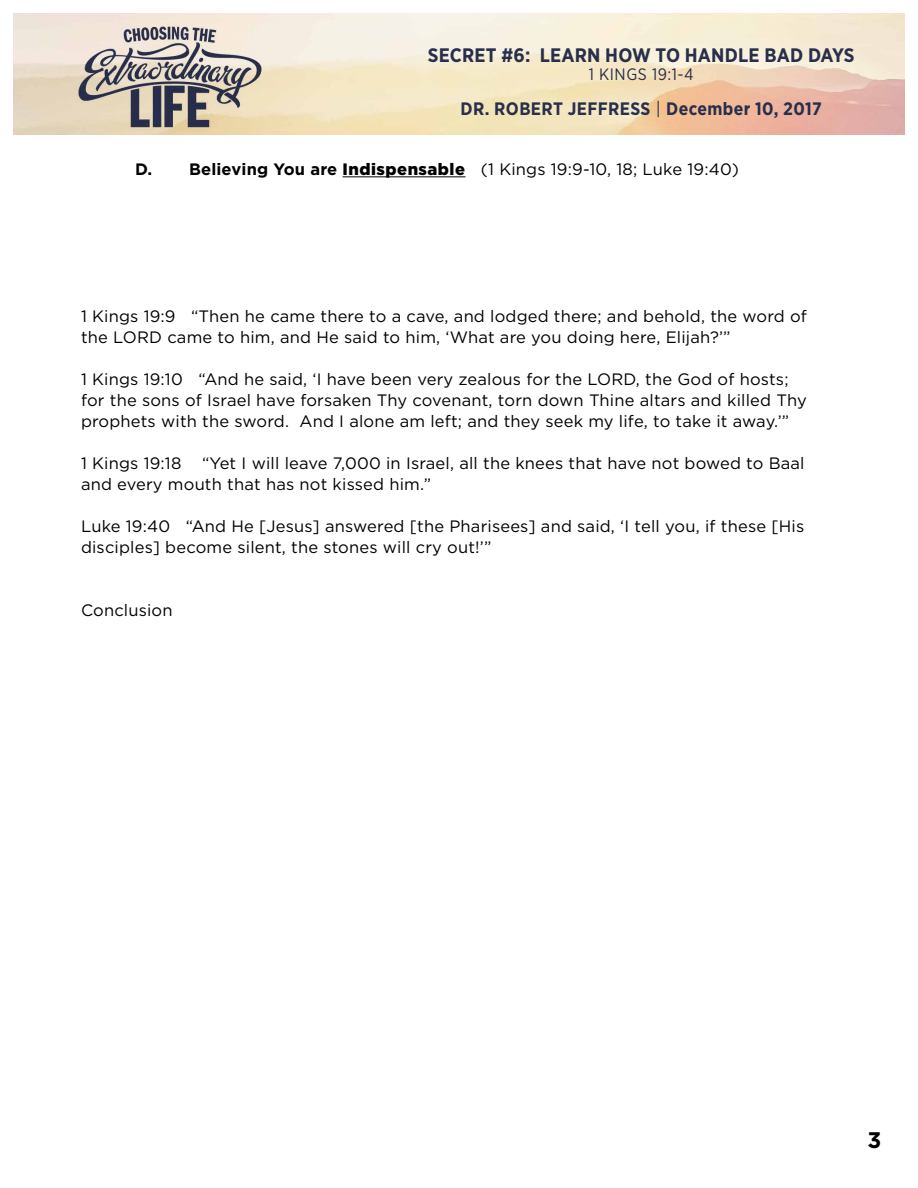
<style>
.page{position:relative;width:918px;height:1188px;background:#fff}
.page>*{position:absolute;margin:0;border:0;box-sizing:border-box;transform-origin:0 0}
.t1{font:700 22.5px "Gotham";color:#000}
.t2{font:700 19.5px "Gotham Narrow";letter-spacing:.01em;color:#292e4b}
.t3{font:700 18px "Gotham Narrow";letter-spacing:.02em;color:#292e4b}
.t4{font:16.5px/21px "Gotham";letter-spacing:.01em;color:#000}
.t5{font:16.5px "Gotham Narrow";letter-spacing:.03em;color:#292e4b}
.s1{font-weight:400}
.s2{font-weight:700}
.s3{font-weight:900}
</style>
<div class="page">
<img style="left:14px;top:14px;width:890px;height:121px">
<hr style="left:343px;top:176px;width:123px;height:1px;background:#000">
<p class="t2" style="left:428px;top:43px;width:428px">SECRET #6: LEARN HOW TO HANDLE BAD DAYS</p>
<p class="t5" style="left:589px;top:64px;width:106px">1 KINGS 19:1-4</p>
<p class="t3" style="left:461px;top:97px;width:363px">DR. ROBERT JEFFRESS <span class="s1">|</span> December 10, 2017</p>
<p class="t4" style="left:135px;top:159px;width:606px"><span class="s2">D. Believing You are</span> <span class="s3">Indispensable</span> (1 Kings 19:9-10, 18; Luke 19:40)</p>
<p class="t4" style="left:81px;top:306px;width:728px">1 Kings 19:9 “Then he came there to a cave, and lodged there; and behold, the word of the LORD came to him, and He said to him, ‘What are you doing here, Elijah?’”</p>
<p class="t4" style="left:81px;top:369px;width:727px">1 Kings 19:10 “And he said, ‘I have been very zealous for the LORD, the God of hosts; for the sons of Israel have forsaken Thy covenant, torn down Thine altars and killed Thy prophets with the sword. And I alone am left; and they seek my life, to take it away.’”</p>
<p class="t4" style="left:81px;top:453px;width:102px">1 Kings 19:18</p>
<p class="t4" style="left:81px;top:453px;width:725px;text-indent:121px">“Yet I will leave 7,000 in Israel, all the knees that have not bowed to Baal and every mouth that has not kissed him.”</p>
<p class="t4" style="left:81px;top:516px;width:725px">Luke 19:40 “And He [Jesus] answered [the Pharisees] and said, ‘I tell you, if these [His disciples] become silent, the stones will cry out!’”</p>
<p class="t4" style="left:81px;top:600px;width:93px">Conclusion</p>
<h1 class="t1" style="left:868px;top:1125px;width:15px">3</h1>
</div>
